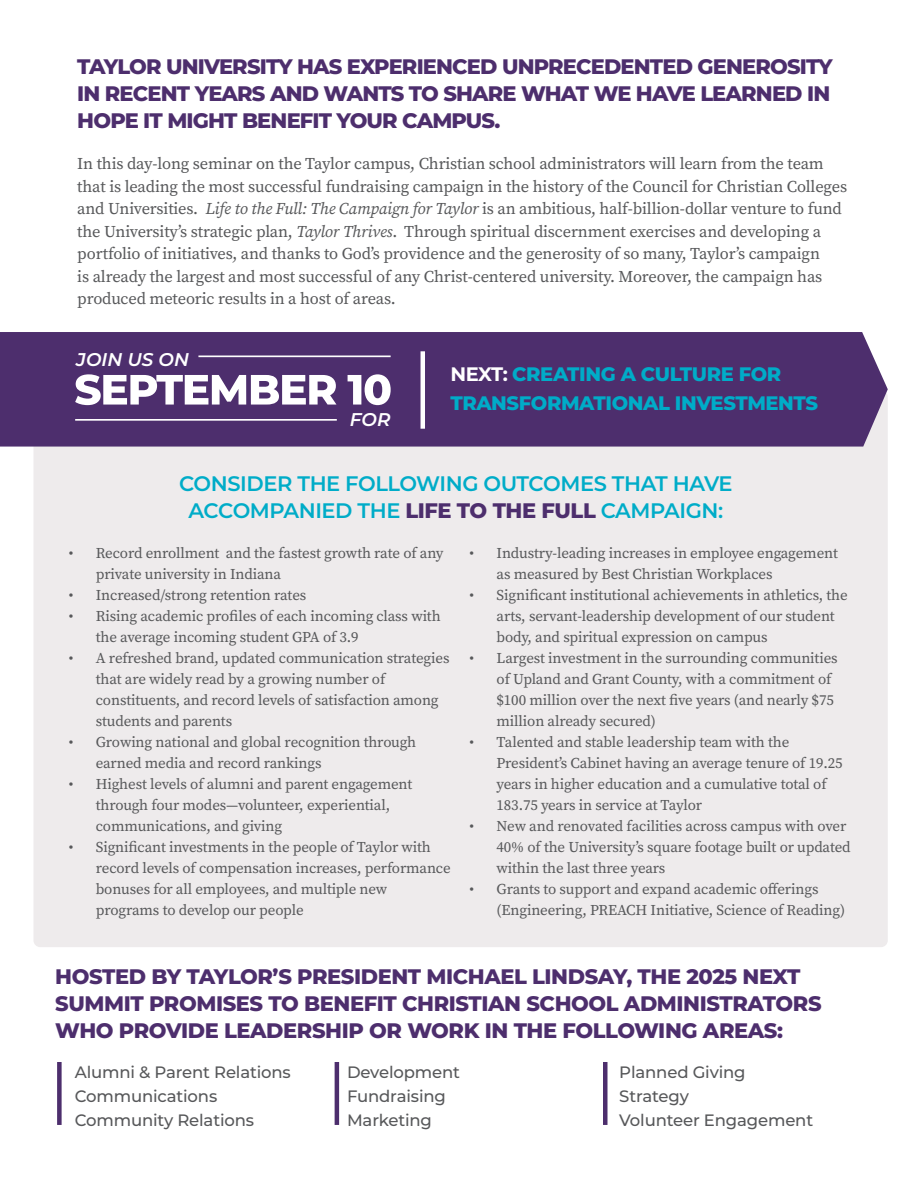
<style>
.page{position:relative;width:918px;height:1188px;background:#fff}
.page>*{position:absolute;margin:0;border:0;box-sizing:border-box;transform-origin:0 0}
.t1{font:800 21px/27px "Montserrat";letter-spacing:-.02em;color:#4d2e6d;text-align:justify}
.t2{font:600 21px/27px "Montserrat";letter-spacing:-.02em;color:#00acc8;text-align:center}
.t3{font:800 19.5px/29.2px "Montserrat";letter-spacing:-.02em;color:#00acc8}
.t4{font:italic 600 18.45px "Montserrat";color:#fff}
.t5{font:16.5px/22.5px "Source Serif Variable";letter-spacing:-.01em;color:#57585a}
.t6{font:500 16.5px "Montserrat";letter-spacing:-.01em;color:#57585a}
.t7{font:15px/21px "Source Serif Variable";letter-spacing:-.01em;color:#57585a}
.s1{font-style:italic}
.s2{font-weight:700;color:#fff}
.s3{font-weight:800;color:#4d2e6d}
</style>
<div class="page">
<div style="left:33px;top:390px;width:855px;height:557px;background:#eeebec;border-radius:7px"></div>
<div style="left:0;top:332px;width:888px;height:115px;background:#4d2e6d"></div>
<div style="left:421px;top:351px;width:4px;height:78px;border:2px solid #fff"></div>
<div style="left:57px;top:1062px;width:5px;height:63px;background:#4d2e6d"></div>
<hr style="left:335px;top:1062px;width:4px;height:63px;background:#4d2e6d">
<div style="left:603px;top:1062px;width:5px;height:63px;background:#4d2e6d"></div>
<svg style="left:75px;top:374px;width:316px;height:31px"></svg>
<hr style="left:198px;top:356px;width:193px;height:1px;background:#fff">
<hr style="left:75px;top:419px;width:262px;height:2px;background:#fff">
<p class="t1" style="left:77px;top:52px;width:757px">TAYLOR UNIVERSITY HAS EXPERIENCED UNPRECEDENTED GENEROSITY IN RECENT YEARS AND WANTS TO SHARE WHAT WE HAVE LEARNED IN HOPE IT MIGHT BENEFIT YOUR CAMPUS.</p>
<p class="t5" style="left:77px;top:152px;width:771px">In this day-long seminar on the Taylor campus, Christian school administrators will learn from the team that is leading the most successful fundraising campaign in the history of the Council for Christian Colleges and Universities. <span class="s1">Life to the Full: The Campaign for Taylor</span> is an ambitious, half-billion-dollar venture to fund the University’s strategic plan, <span class="s1">Taylor Thrives</span>. Through spiritual discernment exercises and developing a portfolio of initiatives, and thanks to God’s providence and the generosity of so many, Taylor’s campaign<br>is already the largest and most successful of any Christ-centered university. Moreover, the campaign has produced meteoric results in a host of areas.</p>
<p class="t4" style="left:76px;top:346px;width:114px">JOIN US ON</p>
<p class="t4" style="left:350px;top:406px;width:42px">FOR</p>
<p class="t3" style="left:450px;top:358px;width:369px"><span class="s2">NEXT:</span> CREATING A CULTURE FOR<br>TRANSFORMATIONAL INVESTMENTS</p>
<p class="t2" style="left:179px;top:469px;width:555px">CONSIDER THE FOLLOWING OUTCOMES THAT HAVE<br>ACCOMPANIED THE <span class="s3">LIFE TO THE FULL</span> CAMPAIGN:</p>
<p class="t7" style="left:96px;top:543px;width:349px;text-indent:-27px">• Record enrollment and the fastest growth rate of any private university in Indiana</p>
<p class="t7" style="left:69px;top:585px;width:239px">• Increased/strong retention rates</p>
<p class="t7" style="left:96px;top:606px;width:346px;text-indent:-27px">• Rising academic profiles of each incoming class with the average incoming student GPA of 3.9</p>
<p class="t7" style="left:96px;top:648px;width:355px;text-indent:-27px">• A refreshed brand, updated communication strategies that are widely read by a growing number of constituents, and record levels of satisfaction among students and parents</p>
<p class="t7" style="left:96px;top:732px;width:322px;text-indent:-27px">• Growing national and global recognition through earned media and record rankings</p>
<p class="t7" style="left:96px;top:774px;width:318px;text-indent:-27px">• Highest levels of alumni and parent engagement through four modes—volunteer, experiential, communications, and giving</p>
<p class="t7" style="left:96px;top:837px;width:356px;text-indent:-27px">• Significant investments in the people of Taylor with record levels of compensation increases, performance bonuses for all employees, and multiple new programs to develop our people</p>
<p class="t7" style="left:497px;top:543px;width:343px;text-indent:-27px">• Industry-leading increases in employee engagement as measured by Best Christian Workplaces</p>
<p class="t7" style="left:497px;top:585px;width:353px;text-indent:-27px">• Significant institutional achievements in athletics, the arts, servant-leadership development of our student body, and spiritual expression on campus</p>
<p class="t7" style="left:497px;top:648px;width:343px;text-indent:-27px">• Largest investment in the surrounding communities of Upland and Grant County, with a commitment of $100 million over the next five years (and nearly $75 million already secured)</p>
<p class="t7" style="left:497px;top:732px;width:348px;text-indent:-27px">• Talented and stable leadership team with the President’s Cabinet having an average tenure of 19.25 years in higher education and a cumulative total of 183.75 years in service at Taylor</p>
<p class="t7" style="left:497px;top:816px;width:356px;text-indent:-27px">• New and renovated facilities across campus with over<br>40% of the University’s square footage built or updated within the last three years</p>
<p class="t7" style="left:497px;top:879px;width:350px;text-indent:-27px">• Grants to support and expand academic offerings (Engineering, PREACH Initiative, Science of Reading)</p>
<p class="t1" style="left:55px;top:962px;width:768px;text-align:left">HOSTED BY TAYLOR’S PRESIDENT MICHAEL LINDSAY, THE 2025 NEXT<br>SUMMIT PROMISES TO BENEFIT CHRISTIAN SCHOOL ADMINISTRATORS<br>WHO PROVIDE LEADERSHIP OR WORK IN THE FOLLOWING AREAS:</p>
<p class="t6" style="left:75px;top:1061px;width:218px">Alumni &amp; Parent Relations</p>
<p class="t6" style="left:75px;top:1085px;width:144px">Communications</p>
<p class="t6" style="left:75px;top:1109px;width:181px">Community Relations</p>
<p class="t6" style="left:347px;top:1061px;width:114px">Development</p>
<p class="t6" style="left:347px;top:1085px;width:100px">Fundraising</p>
<p class="t6" style="left:347px;top:1109px;width:86px">Marketing</p>
<p class="t6" style="left:619px;top:1061px;width:128px">Planned Giving</p>
<p class="t6" style="left:619px;top:1085px;width:71px">Strategy</p>
<p class="t6" style="left:619px;top:1109px;width:195px">Volunteer Engagement</p>
</div>
